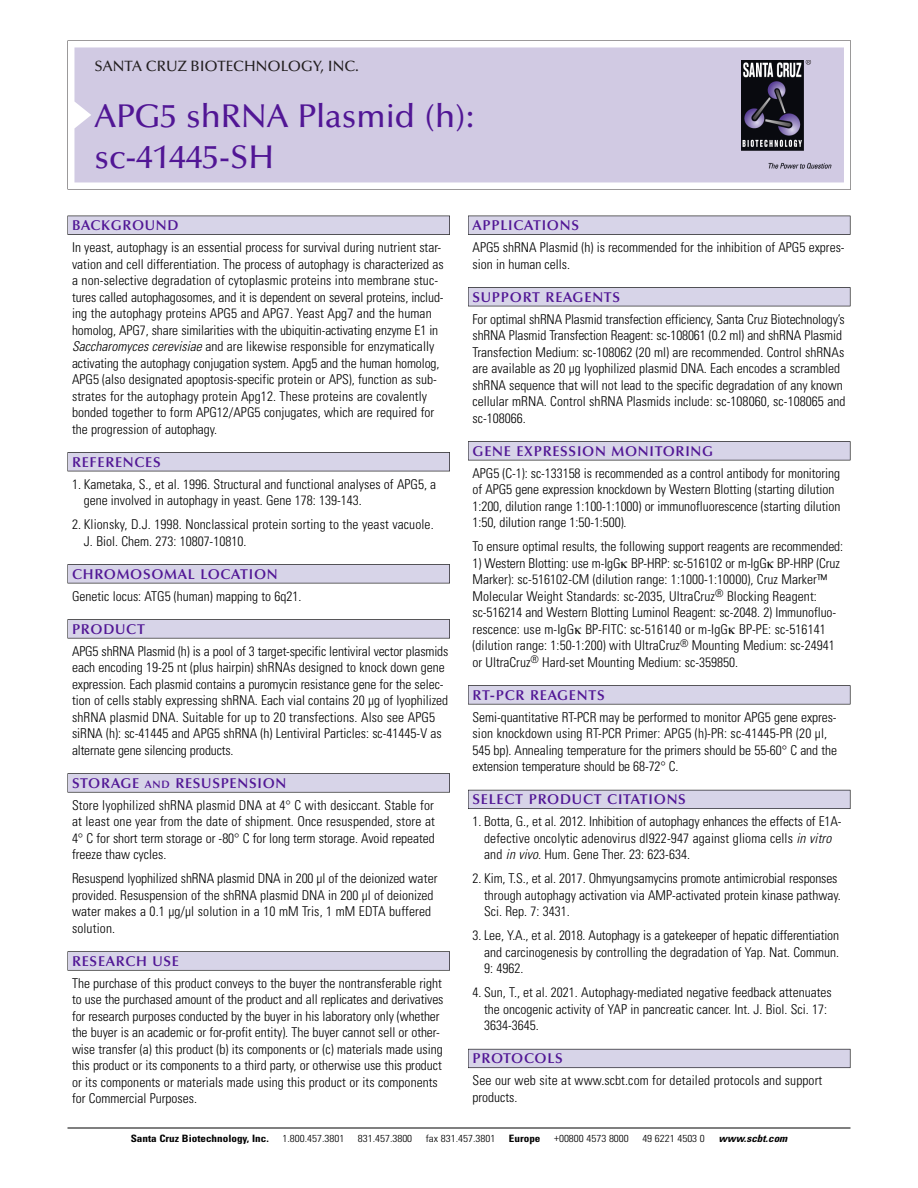
<style>
.page{position:relative;width:918px;height:1188px;background:#fff}
.page>*{position:absolute;margin:0;border:0;box-sizing:border-box;transform-origin:0 0}
.t1{font:500 33px/40.5px "Optima";color:#511695}
.t2{font:500 15px "Optima";color:#231f20}
.t3{font:600 14.25px "Optima";letter-spacing:.05em;color:#511695}
.t4{font:300 condensed 13.5px/16.5px "Univers";color:#000}
.t5{font:300 condensed 10.2px "Univers";color:#000;scale:1.1 1}
.t6{font:700 condensed 10.2px "Univers";color:#000;scale:1.1 1}
.t7{font:italic 700 condensed 10.2px "Univers";color:#000;scale:1.1 1}
.s1{font-style:italic}
.s2{font-size:10.65px}
</style>
<div class="page">
<svg style="left:68px;top:40px;width:783px;height:149px"></svg>
<div style="left:74px;top:47px;width:770px;height:135px;background:#d1cae3"></div>
<img style="left:741px;top:60px;width:90px;height:108px">
<div style="left:68px;top:216px;width:382px;height:19px;background:#535256"></div>
<div style="left:68px;top:216px;width:381px;height:18px;background:#d7d4e8"></div>
<div style="left:68px;top:452px;width:382px;height:19px;background:#515155"></div>
<div style="left:68px;top:453px;width:381px;height:18px;background:#d7d4e8"></div>
<div style="left:68px;top:564px;width:382px;height:19px;background:#545357"></div>
<div style="left:68px;top:565px;width:381px;height:18px;background:#d7d4e8"></div>
<div style="left:68px;top:619px;width:382px;height:19px;background:#575659"></div>
<div style="left:68px;top:620px;width:381px;height:18px;background:#d7d4e8"></div>
<svg style="left:68px;top:773px;width:382px;height:20px"></svg>
<div style="left:68px;top:774px;width:381px;height:18px;background:#d7d4e8"></div>
<svg style="left:68px;top:951px;width:382px;height:20px"></svg>
<div style="left:68px;top:952px;width:381px;height:18px;background:#d7d4e8"></div>
<div style="left:468px;top:216px;width:382px;height:19px;background:#535256"></div>
<div style="left:468px;top:216px;width:382px;height:18px;background:#d7d4e8"></div>
<div style="left:468px;top:287px;width:382px;height:19px;background:#515155"></div>
<div style="left:468px;top:288px;width:382px;height:18px;background:#d7d4e8"></div>
<div style="left:468px;top:441px;width:382px;height:19px;background:#545357"></div>
<div style="left:468px;top:442px;width:382px;height:18px;background:#d7d4e8"></div>
<div style="left:468px;top:685px;width:382px;height:19px;background:#575659"></div>
<div style="left:468px;top:686px;width:382px;height:18px;background:#d7d4e8"></div>
<div style="left:468px;top:790px;width:382px;height:19px;background:#595860"></div>
<div style="left:468px;top:790px;width:382px;height:18px;background:#d7d4e8"></div>
<div style="left:468px;top:1049px;width:382px;height:19px;background:#64626c"></div>
<div style="left:468px;top:1049px;width:382px;height:18px;background:#d7d4e8"></div>
<hr style="left:68px;top:1128px;width:782px;height:1px;background:#000">
<p class="t2" style="left:94px;top:60px;width:266px">SANTA CRUZ BIOTECHNOLOGY, INC.</p>
<p class="t1" style="left:94px;top:99px;width:382px">APG5 shRNA Plasmid (h): sc-41445-SH</p>
<p class="t3" style="left:72px;top:219px;width:108px">BACKGROUND</p>
<p class="t4" style="left:72px;top:240px;width:373px">In yeast, autophagy is an essential process for survival during nutrient star&shy;vation and cell differentiation. The process of autophagy is characterized as a non-selective degradation of cytoplasmic proteins into membrane stuc&shy;tures called autophagosomes, and it is dependent on several proteins, includ&shy;ing the autophagy proteins APG5 and APG7. Yeast Apg7 and the human homolog, APG7, share similarities with the ubiquitin-activating enzyme E1 in <span class="s1">Saccharomyces cerevisiae</span> and are likewise responsible for enzymatically activating the autophagy conjugation system. Apg5 and the human homolog, APG5 (also designated apoptosis-specific protein or APS), function as sub&shy;strates for the autophagy protein Apg12. These proteins are covalently bonded together to form APG12/APG5 conjugates, which are required for the progression of autophagy.</p>
<p class="t3" style="left:72px;top:456px;width:90px">REFERENCES</p>
<p class="t4" style="left:84px;top:477px;width:354px;text-indent:-12px">1. Kametaka, S., et al. 1996. Structural and functional analyses of APG5, a gene involved in autophagy in yeast. Gene 178: 139-143.</p>
<p class="t4" style="left:84px;top:517px;width:352px;text-indent:-12px">2. Klionsky, D.J. 1998. Nonclassical protein sorting to the yeast vacuole.<br>J. Biol. Chem. 273: 10807-10810.</p>
<p class="t3" style="left:72px;top:568px;width:207px">CHROMOSOMAL LOCATION</p>
<p class="t4" style="left:72px;top:589px;width:231px">Genetic locus: ATG5 (human) mapping to 6q21.</p>
<p class="t3" style="left:72px;top:623px;width:74px">PRODUCT</p>
<p class="t4" style="left:72px;top:644px;width:378px">APG5 shRNA Plasmid (h) is a pool of 3 target-specific lentiviral vector plasmids each encoding 19-25 nt (plus hairpin) shRNAs designed to knock down gene expression. Each plasmid contains a puromycin resistance gene for the selec&shy;tion of cells stably expressing shRNA. Each vial contains 20 µg of lyophilized shRNA plasmid DNA. Suitable for up to 20 transfections. Also see APG5 siRNA (h): sc-41445 and APG5 shRNA (h) Lentiviral Particles: sc-41445-V as alternate gene silencing products.</p>
<p class="t3" style="left:72px;top:777px;width:216px">STORAGE <span class="s2">AND</span> RESUSPENSION</p>
<p class="t4" style="left:72px;top:798px;width:364px;text-align:justify">Store lyophilized shRNA plasmid DNA at 4° C with desiccant. Stable for at least one year from the date of shipment. Once resuspended, store at 4° C for short term storage or -80° C for long term storage. Avoid repeated freeze thaw cycles.</p>
<p class="t4" style="left:72px;top:872px;width:367px">Resuspend lyophilized shRNA plasmid DNA in 200 µl of the deionized water provided. Resuspension of the shRNA plasmid DNA in 200 µl of deionized water makes a 0.1 µg/µl solution in a 10 mM Tris, 1 mM EDTA buffered solution.</p>
<p class="t3" style="left:72px;top:955px;width:109px">RESEARCH USE</p>
<p class="t4" style="left:72px;top:976px;width:373px">The purchase of this product conveys to the buyer the nontransferable right to use the purchased amount of the product and all replicates and derivatives for research purposes conducted by the buyer in his laboratory only (whether the buyer is an academic or for-profit entity). The buyer cannot sell or other&shy;wise transfer (a) this product (b) its components or (c) materials made using this product or its components to a third party, or otherwise use this product or its components or materials made using this product or its components for Commercial Purposes.</p>
<p class="t3" style="left:473px;top:219px;width:108px">APPLICATIONS</p>
<p class="t4" style="left:473px;top:240px;width:374px">APG5 shRNA Plasmid (h) is recommended for the inhibition of APG5 expres&shy;sion in human cells.</p>
<p class="t3" style="left:473px;top:291px;width:149px">SUPPORT REAGENTS</p>
<p class="t4" style="left:473px;top:312px;width:374px">For optimal shRNA Plasmid transfection efficiency, Santa Cruz Biotechnology’s shRNA Plasmid Transfection Reagent: sc-108061 (0.2 ml) and shRNA Plasmid Transfection Medium: sc-108062 (20 ml) are recommended. Control shRNAs are available as 20 µg lyophilized plasmid DNA. Each encodes a scrambled shRNA sequence that will not lead to the specific degradation of any known cellular mRNA. Control shRNA Plasmids include: sc-108060, sc-108065 and sc-108066.</p>
<p class="t3" style="left:473px;top:445px;width:242px">GENE EXPRESSION MONITORING</p>
<p class="t4" style="left:473px;top:466px;width:369px">APG5 (C-1): sc-133158 is recommended as a control antibody for monitoring of APG5 gene expression knockdown by Western Blotting (starting dilution 1:200, dilution range 1:100-1:1000) or immunofluorescence (starting dilution 1:50, dilution range 1:50-1:500).</p>
<p class="t4" style="left:473px;top:540px;width:372px">To ensure optimal results, the following support reagents are recommended:</p>
<p class="t4" style="left:473px;top:556px;width:369px">1) Western Blotting: use m-IgG BP-HRP: sc-516102 or m-IgG BP-HRP (Cruz Marker): sc-516102-CM (dilution range: 1:1000-1:10000), Cruz Marker™ Molecular Weight Standards: sc-2035, UltraCruz<sup>®</sup> Blocking Reagent: sc-516214 and Western Blotting Luminol Reagent: sc-2048. 2) Immunofluo&shy;rescence: use m-IgG BP-FITC: sc-516140 or m-IgG BP-PE: sc-516141 (dilution range: 1:50-1:200) with UltraCruz<sup>®</sup> Mounting Medium: sc-24941 or UltraCruz<sup>®</sup> Hard-set Mounting Medium: sc-359850.</p>
<p class="t3" style="left:473px;top:689px;width:134px">RT-PCR REAGENTS</p>
<p class="t4" style="left:473px;top:710px;width:366px">Semi-quantitative RT-PCR may be performed to monitor APG5 gene expres&shy;sion knockdown using RT-PCR Primer: APG5 (h)-PR: sc-41445-PR (20 µl, 545 bp). Annealing temperature for the primers should be 55-60° C and the extension temperature should be 68-72° C.</p>
<p class="t3" style="left:473px;top:793px;width:215px">SELECT PRODUCT CITATIONS</p>
<p class="t4" style="left:484px;top:815px;width:359px;text-indent:-12px">1. Botta, G., et al. 2012. Inhibition of autophagy enhances the effects of E1A&shy;defective oncolytic adenovirus dl922-947 against glioma cells <span class="s1">in vitro </span>and <span class="s1">in vivo.</span>Hum. Gene Ther. 23: 623-634.</p>
<p class="t4" style="left:484px;top:872px;width:358px;text-indent:-12px">2. Kim, T.S., et al. 2017. Ohmyungsamycins promote antimicrobial responses through autophagy activation via AMP-activated protein kinase pathway.<br>Sci. Rep. 7: 3431.</p>
<p class="t4" style="left:484px;top:929px;width:356px;text-align:justify;text-indent:-12px">3. Lee, Y.A., et al. 2018. Autophagy is a gatekeeper of hepatic differentiation and carcinogenesis by controlling the degradation of Yap. Nat. Commun.<br>9: 4962.</p>
<p class="t4" style="left:484px;top:986px;width:349px;text-indent:-12px">4. Sun, T., et al. 2021. Autophagy-mediated negative feedback attenuates the oncogenic activity of YAP in pancreatic cancer. Int. J. Biol. Sci. 17:<br>3634-3645.</p>
<p class="t3" style="left:473px;top:1053px;width:92px">PROTOCOLS</p>
<p class="t4" style="left:473px;top:1074px;width:351px">See our web site at www.scbt.com for detailed protocols and support products.</p>
<p class="t6" style="left:131px;top:1135px;width:127px">Santa Cruz Biotechnology, Inc.</p>
<p class="t5" style="left:282px;top:1135px;width:58px">1.800.457.3801</p>
<p class="t5" style="left:358px;top:1135px;width:51px">831.457.3800</p>
<p class="t5" style="left:426px;top:1135px;width:65px">fax 831.457.3801</p>
<p class="t6" style="left:509px;top:1135px;width:30px">Europe</p>
<p class="t5" style="left:554px;top:1135px;width:69px">+00800 4573 8000</p>
<p class="t5" style="left:642px;top:1135px;width:58px">49 6221 4503 0</p>
<p class="t7" style="left:719px;top:1135px;width:66px">www.scbt.com</p>
</div>
